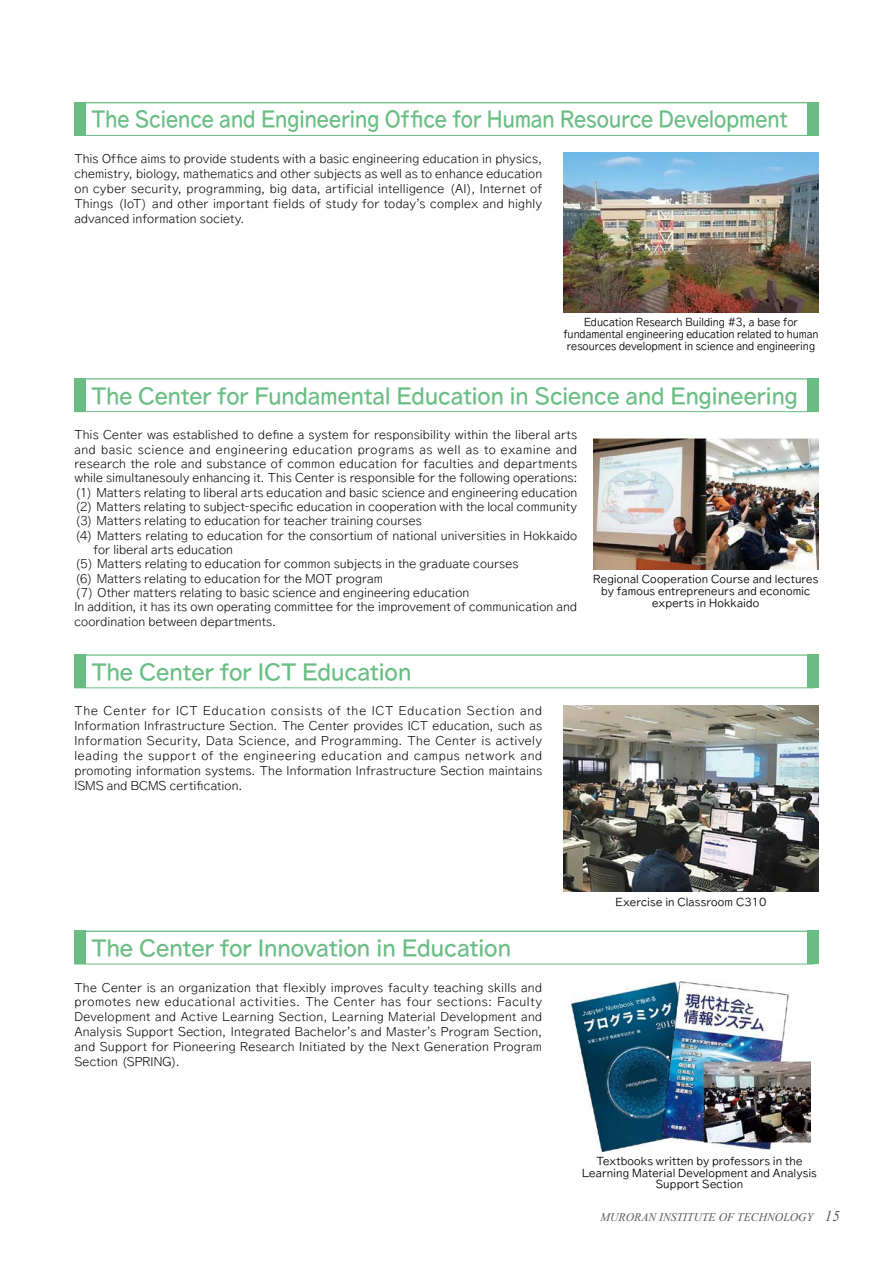
<style>
.page{position:relative;width:893px;height:1263px;background:#fff}
.page>*{position:absolute;margin:0;border:0;box-sizing:border-box;transform-origin:0 0}
.t1{font:21.3px "TB Go Std DB";letter-spacing:-.02em;color:#69bd83}
.t2{font:21.3px "TB Go Std DB";letter-spacing:-.02em;color:#69bd83;scale:.91 1}
.t3{font:11.7px/14.9px "TB Go Std SL";letter-spacing:.01em;color:#000;text-align:justify}
.t4{font:11.7px "TB Go Std SL";letter-spacing:.045em;color:#000}
.t5{font:italic 11.7px "Times New Roman";color:#595757}
.t6{font:10.65px/11.7px "TB Go Std L";color:#000;text-align:center}
.t7{font:10.65px/11.7px "TB Go Std L";color:#000;text-align:center;scale:.94 1}
.s1{font-size:14.85px}
</style>
<div class="page">
<img style="left:563px;top:705px;width:256px;height:187px">
<img style="left:571px;top:981px;width:240px;height:170px">
<img style="left:593px;top:439px;width:226px;height:131px">
<hr style="left:74px;top:102px;width:740px;height:1px;background:#69bd83">
<hr style="left:74px;top:135px;width:740px;height:1px;background:#69bd83">
<div style="left:74px;top:102px;width:12px;height:34px;background:#69bd83"></div>
<div style="left:807px;top:102px;width:12px;height:34px;background:#69bd83"></div>
<hr style="left:74px;top:931px;width:740px;height:1px;background:#69bd83">
<hr style="left:74px;top:964px;width:740px;height:1px;background:#69bd83">
<div style="left:74px;top:931px;width:12px;height:33px;background:#69bd83"></div>
<div style="left:807px;top:931px;width:12px;height:33px;background:#69bd83"></div>
<hr style="left:74px;top:378px;width:740px;height:1px;background:#69bd83">
<hr style="left:74px;top:411px;width:740px;height:1px;background:#69bd83">
<div style="left:74px;top:378px;width:12px;height:34px;background:#69bd83"></div>
<div style="left:807px;top:378px;width:12px;height:34px;background:#69bd83"></div>
<hr style="left:74px;top:654px;width:740px;height:2px;background:#69bd83">
<hr style="left:74px;top:688px;width:740px;height:1px;background:#69bd83">
<div style="left:74px;top:654px;width:12px;height:34px;background:#69bd83"></div>
<div style="left:807px;top:654px;width:12px;height:34px;background:#69bd83"></div>
<img style="left:563px;top:153px;width:256px;height:159px">
<h1 class="t2" style="left:91px;top:101px;width:767px">The Science and Engineering Office for Human Resource Development</h1>
<p class="t3" style="left:74px;top:150px;width:469px">This Office aims to provide students with a basic engineering education in physics, chemistry, biology, mathematics and other subjects as well as to enhance education on cyber security, programming, big data, artificial intelligence (AI), Internet of Things (IoT) and other important fields of study for today’s complex and highly advanced information society.</p>
<p class="t7" style="left:563px;top:316px;width:273px">Education Research Building #3, a base for fundamental engineering education related to human resources development in science and engineering</p>
<h1 class="t1" style="left:91px;top:377px;width:708px">The Center for Fundamental Education in Science and Engineering</h1>
<p class="t3" style="left:74px;top:426px;width:504px">This Center was established to define a system for responsibility within the liberal arts</p>
<p class="t4" style="left:74px;top:439px;width:504px">and basic science and engineering education programs as well as to examine and</p>
<p class="t3" style="left:74px;top:455px;width:504px">research the role and substance of common education for faculties and departments</p>
<p class="t3" style="left:74px;top:469px;width:504px">while simultanesouly enhancing it. This Center is responsible for the following operations:</p>
<p class="t3" style="left:74px;top:484px;width:504px">(1) Matters relating to liberal arts education and basic science and engineering education</p>
<p class="t3" style="left:74px;top:498px;width:504px">(2) Matters relating to subject-specific education in cooperation with the local community</p>
<p class="t3" style="left:74px;top:513px;width:349px">(3) Matters relating to education for teacher training courses</p>
<p class="t3" style="left:74px;top:527px;width:504px">(4) Matters relating to education for the consortium of national universities in Hokkaido</p>
<p class="t3" style="left:93px;top:541px;width:141px">for liberal arts education</p>
<p class="t3" style="left:74px;top:556px;width:446px">(5) Matters relating to education for common subjects in the graduate courses</p>
<p class="t3" style="left:74px;top:570px;width:310px">(6) Matters relating to education for the MOT program</p>
<p class="t3" style="left:74px;top:584px;width:396px">(7) Other matters relating to basic science and engineering education</p>
<p class="t3" style="left:74px;top:599px;width:504px">In addition, it has its own operating committee for the improvement of communication and</p>
<p class="t3" style="left:74px;top:613px;width:203px">coordination between departments.</p>
<h1 class="t1" style="left:91px;top:653px;width:322px">The Center for ICT Education</h1>
<p class="t3" style="left:74px;top:703px;width:469px">The Center for ICT Education consists of the ICT Education Section and Information Infrastructure Section. The Center provides ICT education, such as Information Security, Data Science, and Programming. The Center is actively leading the support of the engineering education and campus network and promoting information systems. The Information Infrastructure Section maintains ISMS and BCMS certification.</p>
<p class="t6" style="left:593px;top:573px;width:227px">Regional Cooperation Course and lectures by famous entrepreneurs and economic experts in Hokkaido</p>
<h1 class="t1" style="left:91px;top:930px;width:421px">The Center for Innovation in Education</h1>
<p class="t3" style="left:74px;top:979px;width:469px">The Center is an organization that flexibly improves faculty teaching skills and promotes new educational activities. The Center has four sections: Faculty Development and Active Learning Section, Learning Material Development and Analysis Support Section, Integrated Bachelor’s and Master’s Program Section, and Support for Pioneering Research Initiated by the Next Generation Program Section (SPRING).</p>
<p class="t6" style="left:615px;top:895px;width:152px">Exercise in Classroom C310</p>
<p class="t6" style="left:582px;top:1154px;width:236px">Textbooks written by professors in the<br>Learning Material Development and Analysis<br>Support Section</p>
<p class="t5" style="left:600px;top:1208px;width:241px">MURORAN INSTITUTE OF TECHNOLOGY <span class="s1">15</span></p>
</div>
